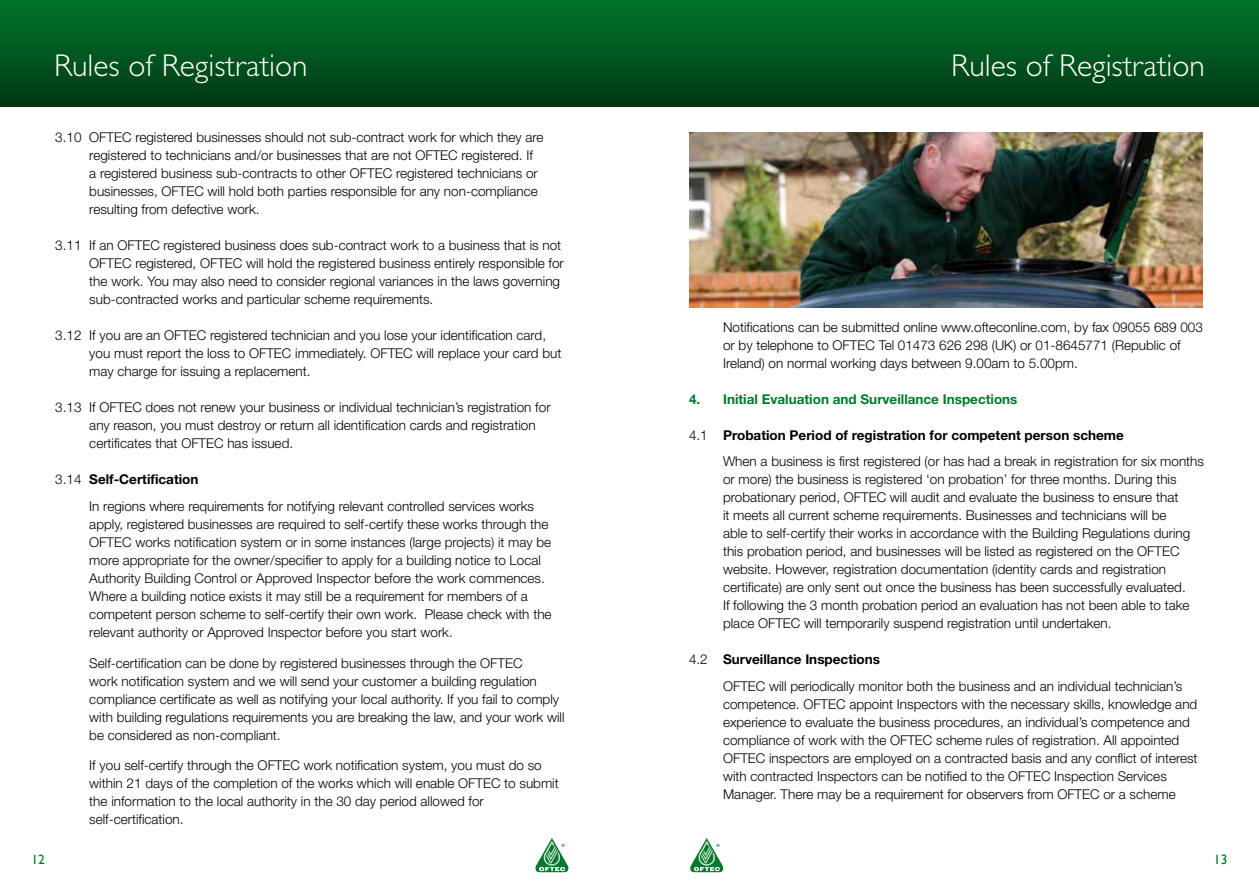
<style>
.page{position:relative;width:1259px;height:893px;background:#fff}
.page>*{position:absolute;margin:0;border:0;box-sizing:border-box;transform-origin:0 0}
.t1{font:300 31.5px "Gill Sans";color:#fff}
.t2{font:300 13.5px/18px "Helvetica Neue";color:#000}
.t3{font:700 13.5px "Helvetica Neue";color:#00792c}
.t4{font:13.5px "Gill Sans";color:#00792c}
.s1{font-weight:700}
</style>
<div class="page">
<div style="left:0;top:0;width:642px;height:106px;background:linear-gradient(to bottom,#00762c,#003813)"></div>
<div style="left:642px;top:0;width:617px;height:106px;background:linear-gradient(to bottom,#00762c,#003813)"></div>
<svg style="left:535px;top:838px;width:34px;height:35px"></svg>
<svg style="left:690px;top:838px;width:34px;height:35px"></svg>
<img style="left:689px;top:132px;width:513px;height:175px">
<h1 class="t1" style="left:54px;top:47px;width:255px">Rules of Registration</h1>
<h1 class="t1" style="left:951px;top:47px;width:255px">Rules of Registration</h1>
<p class="t2" style="left:89px;top:128px;width:456px;text-indent:-34px">3.10 OFTEC registered businesses should not sub-contract work for which they are registered to technicians and/or businesses that are not OFTEC registered. If<br>a registered business sub-contracts to other OFTEC registered technicians or businesses, OFTEC will hold both parties responsible for any non-compliance resulting from defective work.</p>
<p class="t2" style="left:89px;top:236px;width:476px;text-indent:-34px">3.11 If an OFTEC registered business does sub-contract work to a business that is not OFTEC registered, OFTEC will hold the registered business entirely responsible for the work. You may also need to consider regional variances in the laws governing sub-contracted works and particular scheme requirements.</p>
<p class="t2" style="left:89px;top:326px;width:473px;text-indent:-34px">3.12 If you are an OFTEC registered technician and you lose your identification card, you must report the loss to OFTEC immediately. OFTEC will replace your card but may charge for issuing a replacement.</p>
<p class="t2" style="left:89px;top:398px;width:463px;text-indent:-34px">3.13 If OFTEC does not renew your business or individual technician’s registration for any reason, you must destroy or return all identification cards and registration certificates that OFTEC has issued.</p>
<p class="t2" style="left:89px;top:466px;width:446px;line-height:26.5px;text-indent:-34px">3.14 <span class="s1">Self-Certification<br></span>In regions where requirements for notifying relevant controlled services works</p>
<p class="t2" style="left:89px;top:515px;width:464px">apply, registered businesses are required to self-certify these works through the OFTEC works notification system or in some instances (large projects) it may be more appropriate for the owner/specifier to apply for a building notice to Local Authority Building Control or Approved Inspector before the work commences.<br>Where a building notice exists it may still be a requirement for members of a competent person scheme to self-certify their own work. Please check with the relevant authority or Approved Inspector before you start work.</p>
<p class="t2" style="left:89px;top:654px;width:477px">Self-certification can be done by registered businesses through the OFTEC<br>work notification system and we will send your customer a building regulation compliance certificate as well as notifying your local authority. If you fail to comply with building regulations requirements you are breaking the law, and your work will be considered as non-compliant.</p>
<p class="t2" style="left:89px;top:756px;width:471px">If you self-certify through the OFTEC work notification system, you must do so within 21 days of the completion of the works which will enable OFTEC to submit the information to the local authority in the 30 day period allowed for self-certification.</p>
<p class="t2" style="left:723px;top:317px;width:481px">Notifications can be submitted online www.ofteconline.com, by fax 09055 689 003 or by telephone to OFTEC Tel 01473 626 298 (UK) or 01-8645771 (Republic of<br>Ireland) on normal working days between 9.00am to 5.00pm.</p>
<p class="t3" style="left:689px;top:390px;width:330px">4. Initial Evaluation and Surveillance Inspections</p>
<p class="t2" style="left:723px;top:421px;width:482px;line-height:26.5px;text-indent:-34px">4.1 <span class="s1">Probation Period of registration for competent person scheme<br></span>When a business is first registered (or has had a break in registration for six months</p>
<p class="t2" style="left:723px;top:470px;width:469px">or more) the business is registered ‘on probation’ for three months. During this probationary period, OFTEC will audit and evaluate the business to ensure that<br>it meets all current scheme requirements. Businesses and technicians will be able to self-certify their works in accordance with the Building Regulations during this probation period, and businesses will be listed as registered on the OFTEC website. However, registration documentation (identity cards and registration certificate) are only sent out once the business has been successfully evaluated.<br>If following the 3 month probation period an evaluation has not been able to take place OFTEC will temporarily suspend registration until undertaken.</p>
<p class="t2" style="left:723px;top:646px;width:461px;line-height:26.5px;text-indent:-34px">4.2 <span class="s1">Surveillance Inspections<br></span>OFTEC will periodically monitor both the business and an individual technician’s</p>
<p class="t2" style="left:723px;top:694px;width:476px">competence. OFTEC appoint Inspectors with the necessary skills, knowledge and experience to evaluate the business procedures, an individual’s competence and compliance of work with the OFTEC scheme rules of registration. All appointed OFTEC inspectors are employed on a contracted basis and any conflict of interest with contracted Inspectors can be notified to the OFTEC Inspection Services Manager. There may be a requirement for observers from OFTEC or a scheme</p>
<p class="t4" style="left:32px;top:851px;width:15px">12</p>
<p class="t4" style="left:1214px;top:851px;width:15px">13</p>
</div>
